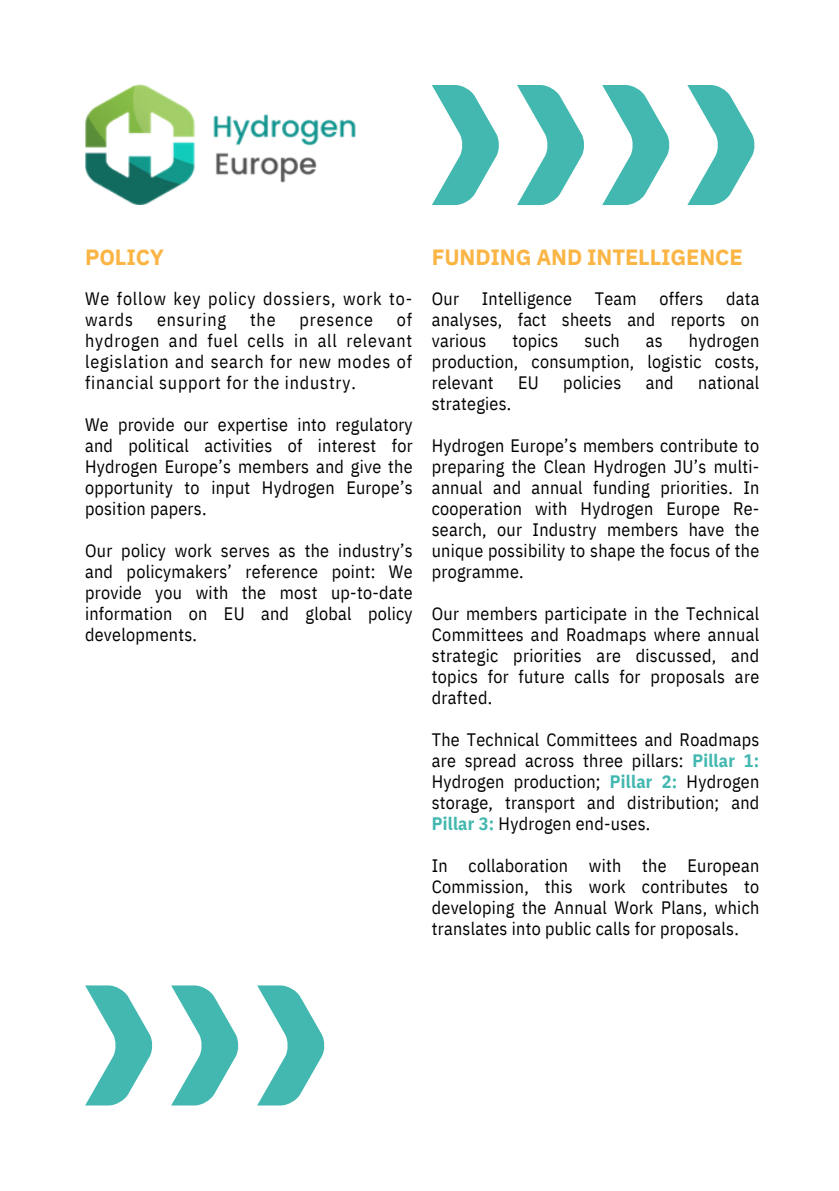
<style>
.page{position:relative;width:839px;height:1191px;background:#fff}
.page>*{position:absolute;margin:0;border:0;box-sizing:border-box;transform-origin:0 0}
.t1{font:700 22px "IBM Plex Sans";letter-spacing:-.005em;color:#fab545}
.t2{font:18px/21px "IBM Plex Sans Cond";letter-spacing:.015em;color:#000;text-align:justify}
.t3{font:18px/21px "IBM Plex Sans Cond";letter-spacing:.045em;color:#000}
.s1{font-weight:700;color:#43b8b0}
</style>
<div class="page">
<svg style="left:108px;top:985px;width:44px;height:121px"></svg>
<svg style="left:194px;top:985px;width:44px;height:121px"></svg>
<svg style="left:280px;top:985px;width:45px;height:121px"></svg>
<svg style="left:540px;top:85px;width:44px;height:120px"></svg>
<svg style="left:455px;top:85px;width:44px;height:120px"></svg>
<svg style="left:625px;top:85px;width:44px;height:120px"></svg>
<svg style="left:710px;top:85px;width:44px;height:120px"></svg>
<img style="left:85px;top:85px;width:271px;height:120px">
<p class="t1" style="left:85px;top:243px;width:81px">POLICY</p>
<p class="t1" style="left:432px;top:243px;width:312px">FUNDING AND INTELLIGENCE</p>
<p class="t3" style="left:85px;top:288px;width:328px">We follow key policy dossiers, work to&shy;wards</p>
<p class="t2" style="left:85px;top:309px;width:328px;text-indent:312px">of hydrogen and fuel cells in all relevant legislation and search for new modes of financial support for the industry.</p>
<p class="t2" style="left:85px;top:414px;width:329px">We provide our expertise into regulatory and political activities of interest for Hydrogen Europe’s members and give the opportunity to input Hydrogen Europe’s position papers.</p>
<p class="t2" style="left:85px;top:540px;width:329px">Our policy work serves as the industry’s and policymakers’ reference point: We provide you with the most up-to-date information on EU and global policy developments.</p>
<p class="t3" style="left:157px;top:309px;width:70px">ensuring</p>
<p class="t2" style="left:250px;top:309px;width:27px">the</p>
<p class="t3" style="left:299px;top:309px;width:75px">presence</p>
<p class="t2" style="left:432px;top:288px;width:329px;text-indent:294px">data analyses, fact sheets and reports on various</p>
<p class="t2" style="left:432px;top:288px;width:29px">Our</p>
<p class="t2" style="left:482px;top:288px;width:92px">Intelligence</p>
<p class="t2" style="left:594px;top:288px;width:43px">Team</p>
<p class="t2" style="left:659px;top:288px;width:45px">offers</p>
<p class="t2" style="left:432px;top:330px;width:329px;text-indent:257px">hydrogen production, consumption, logistic costs, relevant</p>
<p class="t2" style="left:512px;top:330px;width:47px">topics</p>
<p class="t2" style="left:584px;top:330px;width:37px">such</p>
<p class="t2" style="left:646px;top:330px;width:18px">as</p>
<p class="t2" style="left:518px;top:372px;width:22px">EU</p>
<p class="t2" style="left:563px;top:372px;width:60px">policies</p>
<p class="t2" style="left:645px;top:372px;width:29px">and</p>
<p class="t2" style="left:698px;top:372px;width:63px">national</p>
<p class="t2" style="left:432px;top:393px;width:81px">strategies.</p>
<p class="t2" style="left:432px;top:435px;width:329px">Hydrogen Europe’s members contribute to preparing the Clean Hydrogen JU’s multi&shy;annual and annual funding priorities. In cooperation with Hydrogen Europe Re&shy;search, our Industry members have the unique possibility to shape the focus of the programme.</p>
<p class="t2" style="left:432px;top:603px;width:329px">Our members participate in the Technical Committees and Roadmaps where annual strategic priorities are discussed, and topics for future calls for proposals are drafted.</p>
<p class="t2" style="left:432px;top:729px;width:329px">The Technical Committees and Roadmaps are spread across three pillars: <span class="s1">Pillar 1:<br></span>Hydrogen production; <span class="s1">Pillar 2:</span> Hydrogen storage, transport and distribution; and <span class="s1">Pillar 3:</span> Hydrogen end-uses.</p>
<p class="t2" style="left:432px;top:855px;width:329px">In collaboration with the European Commission, this work contributes to developing the Annual Work Plans, which translates into public calls for proposals.</p>
</div>
